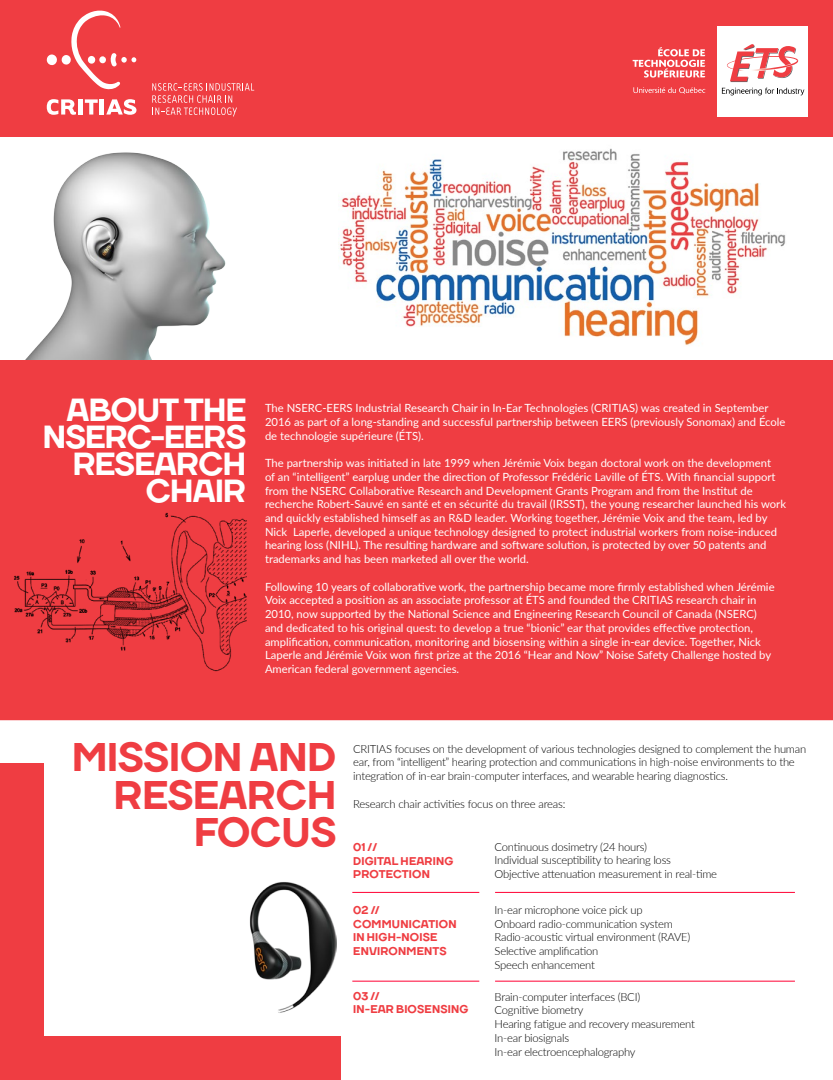
<style>
.page{position:relative;width:833px;height:1080px;background:#fff}
.page>*{position:absolute;margin:0;border:0;box-sizing:border-box;transform-origin:0 0}
.t1{font:800 40px/37.5px "TT Firs";color:#ef3d42;text-align:right}
.t2{font:800 32px/27px "TT Firs";letter-spacing:-.02em;color:#fff;text-align:right}
.t3{font:11.25px/13.8px "Lato";color:#fff}
.t4{font:300 11.25px/13.8px "Lato";letter-spacing:-.02em;color:#000}
.t5{font:800 11.25px/13.5px "TT Firs";letter-spacing:.02em;color:#ef3d42}
</style>
<div class="page">
<svg style="left:0;top:720px;width:832px;height:1px"></svg>
<div style="left:0;top:0;width:832px;height:137px;background:#ef3d42"></div>
<img style="left:25px;top:152px;width:201px;height:208px">
<div style="left:0;top:360px;width:832px;height:360px;background:#ef3d42"></div>
<img style="left:8px;top:508px;width:238px;height:165px">
<div style="left:0;top:764px;width:43px;height:293px;background:#ef3d42"></div>
<div style="left:0;top:1037px;width:340px;height:43px;background:#ef3d42"></div>
<hr style="left:495px;top:892px;width:299px;height:1px;background:#f03">
<hr style="left:352px;top:892px;width:127px;height:1px;background:#f03">
<hr style="left:495px;top:981px;width:299px;height:1px;background:#f03">
<hr style="left:352px;top:981px;width:127px;height:1px;background:#f03">
<img style="left:249px;top:882px;width:87px;height:131px">
<svg style="left:46px;top:10px;width:91px;height:80px"></svg>
<svg style="left:47px;top:99px;width:29px;height:16px"></svg>
<hr style="left:79px;top:99px;width:4px;height:16px;background:#fff">
<svg style="left:85px;top:99px;width:13px;height:16px"></svg>
<hr style="left:100px;top:99px;width:4px;height:16px;background:#fff">
<svg style="left:106px;top:99px;width:30px;height:16px"></svg>
<svg style="left:152px;top:83px;width:102px;height:33px"></svg>
<img style="left:338px;top:148px;width:448px;height:197px">
<div style="left:717px;top:26px;width:90px;height:90px;background:#fff"></div>
<svg style="left:727px;top:44px;width:71px;height:38px"></svg>
<svg style="left:721px;top:88px;width:83px;height:7px"></svg>
<svg style="left:633px;top:87px;width:72px;height:7px"></svg>
<svg style="left:632px;top:47px;width:73px;height:31px"></svg>
<h2 class="t2" style="left:43px;top:396px;width:205px">ABOUT THE<br>NSERC-EERS<br>RESEARCH<br>CHAIR</h2>
<p class="t3" style="left:265px;top:401px;width:522px">The NSERC-EERS Industrial Research Chair in In-Ear Technologies (CRITIAS) was created in September<br>2016 as part of a long-standing and successful partnership between EERS (previously Sonomax) and École de technologie supérieure (ÉTS).</p>
<p class="t3" style="left:265px;top:456px;width:522px">The partnership was initiated in late 1999 when Jérémie Voix began doctoral work on the development<br>of an “intelligent” earplug under the direction of Professor Frédéric Laville of ÉTS. With financial support from the NSERC Collaborative Research and Development Grants Program and from the Institut de recherche Robert-Sauvé en santé et en sécurité du travail (IRSST), the young researcher launched his work and quickly established himself as an R&amp;D leader. Working together, Jérémie Voix and the team, led by Nick Laperle, developed a unique technology designed to protect industrial workers from noise-induced hearing loss (NIHL). The resulting hardware and software solution, is protected by over 50 patents and trademarks and has been marketed all over the world.</p>
<p class="t3" style="left:265px;top:579px;width:511px">Following 10 years of collaborative work, the partnership became more firmly established when Jérémie Voix accepted a position as an associate professor at ÉTS and founded the CRITIAS research chair in 2010, now supported by the National Science and Engineering Research Council of Canada (NSERC) and dedicated to his original quest: to develop a true “bionic” ear that provides effective protection, amplification, communication, monitoring and biosensing within a single in-ear device. Together, Nick Laperle and Jérémie Voix won first prize at the 2016 “Hear and Now” Noise Safety Challenge hosted by American federal government agencies.</p>
<h1 class="t1" style="left:72px;top:739px;width:266px">MISSION AND<br>RESEARCH<br>FOCUS</h1>
<p class="t4" style="left:353px;top:741px;width:454px">CRITIAS focuses on the development of various technologies designed to complement the human ear, from “intelligent” hearing protection and communications in high-noise environments to the integration of in-ear brain-computer interfaces, and wearable hearing diagnostics.</p>
<p class="t4" style="left:353px;top:796px;width:214px">Research chair activities focus on three areas:</p>
<p class="t5" style="left:353px;top:841px;width:102px">01 //<br>DIGITAL HEARING<br>PROTECTION</p>
<p class="t5" style="left:353px;top:904px;width:105px">02 //<br>COMMUNICATION<br>IN HIGH-NOISE<br>ENVIRONMENTS</p>
<p class="t5" style="left:353px;top:989px;width:117px">03 //<br>IN-EAR BIOSENSING</p>
<p class="t4" style="left:494px;top:839px;width:224px">Continuous dosimetry (24 hours)<br>Individual susceptibility to hearing loss<br>Objective attenuation measurement in real-time</p>
<p class="t4" style="left:494px;top:903px;width:197px">In-ear microphone voice pick up<br>Onboard radio-communication system<br>Radio-acoustic virtual environment (RAVE)<br>Selective amplification<br>Speech enhancement</p>
<p class="t4" style="left:494px;top:989px;width:202px">Brain-computer interfaces (BCI)<br>Cognitive biometry<br>Hearing fatigue and recovery measurement<br>In-ear biosignals<br>In-ear electroencephalography</p>
</div>
